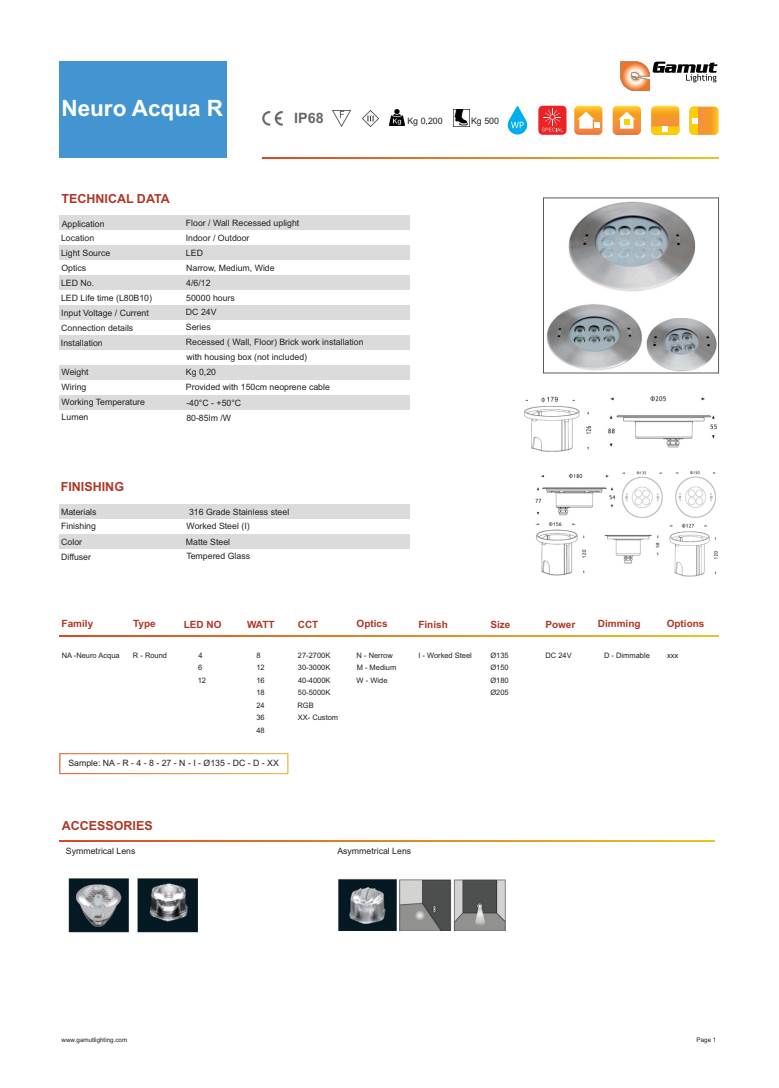
<style>
.page{position:relative;width:779px;height:1088px;background:#fff}
.page>*{position:absolute;margin:0;border:0;box-sizing:border-box;transform-origin:0 0}
.t1{font:700 22.5px "Arial";color:#fff}
.t2{font:700 14.25px "Arial";color:#696869}
.t3{font:700 12.5px "Arial";color:#af3724}
.t4{font:700 10px "Arial";color:#af3625}
.t5{font:700 10px "Arial";color:#af3724}
.t6{font:8.88px "Arial";color:#231f20}
.t7{font:8.75px/15px "Arial";color:#231f20}
.t8{font:7.5px/12.5px "Arial";color:#231f20}
.t9{font:6.25px "Arial";color:#231f20}
</style>
<div class="page">
<svg style="left:59px;top:635px;width:659px;height:1px"></svg>
<svg style="left:262px;top:158px;width:456px;height:1px"></svg>
<svg style="left:651px;top:106px;width:28px;height:29px"></svg>
<svg style="left:651px;top:126px;width:28px;height:9px"></svg>
<svg style="left:613px;top:106px;width:28px;height:29px"></svg>
<svg style="left:618px;top:112px;width:17px;height:17px"></svg>
<svg style="left:574px;top:106px;width:28px;height:29px"></svg>
<svg style="left:577px;top:112px;width:22px;height:17px"></svg>
<div style="left:538px;top:106px;width:28px;height:29px;background:#ed2224;border-radius:4px"></div>
<svg style="left:542px;top:109px;width:20px;height:22px"></svg>
<svg style="left:508px;top:106px;width:19px;height:29px"></svg>
<svg style="left:262px;top:111px;width:21px;height:15px"></svg>
<img style="left:390px;top:109px;width:14px;height:17px">
<img style="left:453px;top:110px;width:15px;height:16px">
<svg style="left:620px;top:61px;width:97px;height:30px"></svg>
<div style="left:59px;top:62px;width:168px;height:96px;background:#4295d1"></div>
<svg style="left:59px;top:753px;width:229px;height:21px"></svg>
<img style="left:564px;top:197px;width:134px;height:95px">
<img style="left:546px;top:304px;width:96px;height:67px">
<img style="left:646px;top:318px;width:70px;height:53px">
<div style="left:543px;top:198px;width:176px;height:175px;border:1px solid #58595b"></div>
<img style="left:338px;top:878px;width:168px;height:52px">
<div style="left:59px;top:215px;width:350px;height:15px;background:#dbdbdb"></div>
<div style="left:59px;top:245px;width:350px;height:15px;background:#dbdbdb"></div>
<div style="left:59px;top:275px;width:350px;height:15px;background:#dbdbdb"></div>
<div style="left:59px;top:305px;width:350px;height:15px;background:#dbdbdb"></div>
<div style="left:59px;top:335px;width:350px;height:15px;background:#dbdbdb"></div>
<div style="left:59px;top:365px;width:350px;height:15px;background:#dbdbdb"></div>
<div style="left:59px;top:395px;width:350px;height:15px;background:#dbdbdb"></div>
<div style="left:59px;top:504px;width:350px;height:15px;background:#dbdbdb"></div>
<div style="left:59px;top:534px;width:350px;height:15px;background:#dbdbdb"></div>
<img style="left:332px;top:110px;width:19px;height:16px">
<img style="left:362px;top:110px;width:17px;height:16px">
<svg style="left:59px;top:840px;width:655px;height:1px"></svg>
<img style="left:608px;top:396px;width:109px;height:52px">
<img style="left:524px;top:396px;width:67px;height:56px">
<img style="left:68px;top:878px;width:130px;height:55px">
<svg style="left:689px;top:107px;width:30px;height:28px"></svg>
<svg style="left:689px;top:107px;width:9px;height:28px"></svg>
<img style="left:535px;top:473px;width:81px;height:43px">
<img style="left:535px;top:522px;width:51px;height:53px">
<img style="left:621px;top:471px;width:96px;height:47px">
<img style="left:604px;top:523px;width:114px;height:54px">
<h1 class="t1" style="left:61px;top:99px;width:163px">Neuro Acqua R</h1>
<h2 class="t2" style="left:294px;top:113px;width:31px">IP68</h2>
<h3 class="t3" style="left:61px;top:194px;width:110px">TECHNICAL DATA</h3>
<p class="t7" style="left:61px;top:217px;width:92px">Application<br>Location<br>Light Source<br>Optics<br>LED No.<br>LED Life time (L80B10)</p>
<p class="t7" style="left:61px;top:321px;width:73px">Connection details</p>
<p class="t7" style="left:61px;top:306px;width:89px">Input Voltage / Current</p>
<p class="t7" style="left:61px;top:336px;width:43px">Installation</p>
<p class="t7" style="left:62px;top:365px;width:85px">Weight<br>Wiring<br>Working Temperature<br>Lumen</p>
<p class="t7" style="left:186px;top:216px;width:115px">Floor / Wall Recessed uplight<br>Indoor / Outdoor<br>LED<br>Narrow, Medium, Wide<br>4/6/12<br>50000 hours</p>
<p class="t7" style="left:186px;top:320px;width:26px">Series</p>
<p class="t7" style="left:186px;top:305px;width:32px">DC 24V</p>
<p class="t7" style="left:186px;top:335px;width:179px">Recessed ( Wall, Floor) Brick work installation with housing box (not included)<br>Kg 0,20<br>Provided with 150cm neoprene cable<br>-40°C - +50°C</p>
<p class="t7" style="left:186px;top:411px;width:46px">80-85lm /W</p>
<h3 class="t3" style="left:61px;top:482px;width:65px">FINISHING</h3>
<p class="t7" style="left:61px;top:518px;width:37px;line-height:15.9px">Finishing<br>Color</p>
<p class="t7" style="left:61px;top:550px;width:31px">Diffuser</p>
<p class="t7" style="left:61px;top:505px;width:37px">Materials</p>
<p class="t7" style="left:187px;top:506px;width:104px;line-height:13.9px">316 Grade Stainless steel<br>Worked Steel (I)</p>
<p class="t7" style="left:186px;top:535px;width:66px;line-height:14.1px">Matte Steel<br>Tempered Glass</p>
<p class="t6" style="left:407px;top:118px;width:37px">Kg 0,200</p>
<p class="t6" style="left:471px;top:118px;width:30px">Kg 500</p>
<p class="t5" style="left:62px;top:620px;width:33px">Family</p>
<p class="t4" style="left:133px;top:620px;width:24px">Type</p>
<p class="t4" style="left:184px;top:621px;width:39px">LED NO</p>
<p class="t4" style="left:356px;top:620px;width:33px">Optics</p>
<p class="t8" style="left:357px;top:649px;width:41px">N - Nerrow<br>M - Medium<br>W - Wide</p>
<p class="t8" style="left:418px;top:649px;width:55px">I - Worked Steel</p>
<p class="t4" style="left:598px;top:620px;width:44px">Dimming</p>
<p class="t4" style="left:666px;top:620px;width:39px">Options</p>
<p class="t4" style="left:490px;top:621px;width:22px">Size</p>
<p class="t4" style="left:545px;top:621px;width:32px">Power</p>
<p class="t8" style="left:545px;top:649px;width:28px">DC 24V</p>
<p class="t8" style="left:490px;top:687px;width:20px">Ø205</p>
<p class="t4" style="left:298px;top:621px;width:22px">CCT</p>
<p class="t8" style="left:297px;top:649px;width:42px">27-2700K<br>30-3000K<br>40-4000K<br>50-5000K<br>RGB<br>XX- Custom</p>
<p class="t4" style="left:418px;top:621px;width:31px">Finish</p>
<p class="t4" style="left:247px;top:621px;width:29px">WATT</p>
<p class="t8" style="left:256px;top:649px;width:10px">8<br>12<br>16</p>
<p class="t8" style="left:490px;top:649px;width:20px">Ø135<br>Ø150</p>
<p class="t8" style="left:62px;top:649px;width:59px">NA -Neuro Acqua</p>
<p class="t8" style="left:133px;top:649px;width:36px">R - Round</p>
<p class="t8" style="left:604px;top:649px;width:47px">D - Dimmable</p>
<p class="t8" style="left:667px;top:649px;width:13px">xxx</p>
<p class="t8" style="left:256px;top:687px;width:10px;text-align:justify">18<br>24<br>36<br>48</p>
<p class="t8" style="left:198px;top:649px;width:6px">4<br>6</p>
<p class="t8" style="left:490px;top:674px;width:20px">Ø180</p>
<p class="t8" style="left:198px;top:674px;width:10px">12</p>
<p class="t7" style="left:68px;top:756px;width:212px">Sample: NA - R - 4 - 8 - 27 - N - I - Ø135 - DC - D - XX</p>
<h3 class="t3" style="left:62px;top:820px;width:92px">ACCESSORIES</h3>
<p class="t7" style="left:66px;top:844px;width:71px">Symmetrical Lens</p>
<p class="t7" style="left:337px;top:844px;width:75px">Asymmetrical Lens</p>
<p class="t9" style="left:62px;top:1037px;width:67px">www.gamutlighting.com</p>
<p class="t9" style="left:696px;top:1037px;width:21px">Page 1</p>
</div>
